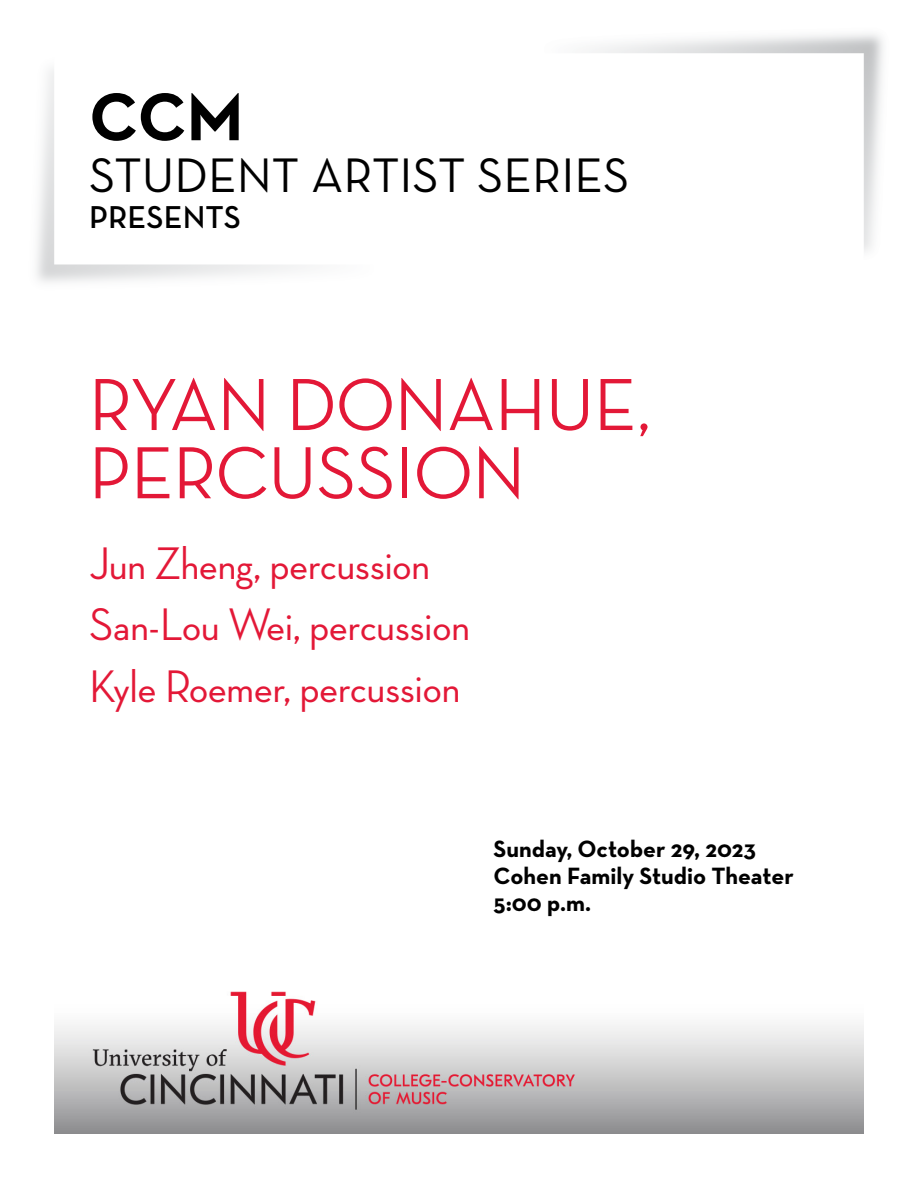
<style>
.page{position:relative;width:918px;height:1188px;background:#fff}
.page>*{position:absolute;margin:0;border:0;box-sizing:border-box;transform-origin:0 0}
.Concert_Title__H1{font:500 75px/68.2px "Neutra Disp";color:#e31837}
.Page_Intro__H1{font:700 68.7px "Neutra Text";color:#000}
.Page_Intro__H1-2{font:49.35px "Neutra Text";color:#000}
.Musician_Conductor__H2{font:500 46.5px/61.5px "Neutra Disp";color:#e31837}
.Page_Intro__H1-3{font:600 32.25px "Neutra Text";color:#000}
.Date_Venue_Time__H3{font:700 24px "Neutra Text";color:#000}
</style>
<div class="page">
<img style="left:54px;top:991px;width:810px;height:143px">
<img style="left:589px;top:34px;width:294px;height:218px">
<h1 class="Page_Intro__H1" style="left:89px;top:74px;width:156px">CCM</h1>
<h1 class="Page_Intro__H1-2" style="left:89px;top:145px;width:542px">STUDENT ARTIST SERIES</h1>
<h1 class="Page_Intro__H1-3" style="left:89px;top:197px;width:153px">PRESENTS</h1>
<h1 class="Concert_Title__H1" style="left:89px;top:371px;width:563px">RYAN DONAHUE,<br>PERCUSSION</h1>
<h2 class="Musician_Conductor__H2" style="left:89px;top:532px;width:382px">Jun Zheng, percussion<br>San-Lou Wei, percussion<br>Kyle Roemer, percussion</h2>
<h3 class="Date_Venue_Time__H3" style="left:494px;top:834px;width:264px">Sunday, October 29, 2023</h3>
<h3 class="Date_Venue_Time__H3" style="left:494px;top:861px;width:302px">Cohen Family Studio Theater</h3>
<h3 class="Date_Venue_Time__H3" style="left:494px;top:888px;width:99px">5:00 p.m.</h3>
</div>
